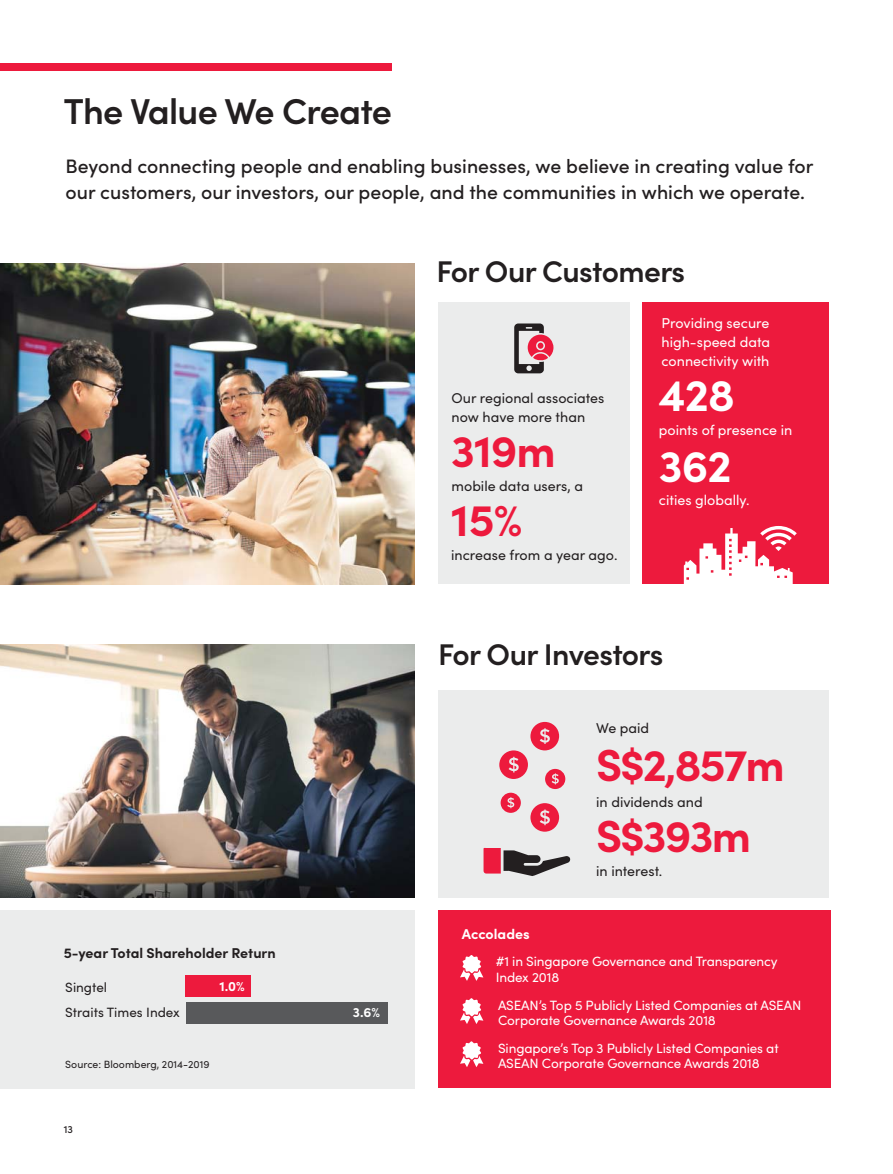
<style>
.page{position:relative;width:893px;height:1174px;background:#fff}
.page>*{position:absolute;margin:0;border:0;box-sizing:border-box;transform-origin:0 0}
.t1{font:700 45px/70.8px "Sofia Pro";color:#ed1a3d}
.t2{font:700 45px/70.8px "Sofia Pro";color:#fff}
.t3{font:600 36px "Sofia Pro";letter-spacing:-.02em;color:#231f20}
.t4{font:600 30px "Sofia Pro";letter-spacing:-.02em;color:#231f20}
.t5{font:500 19.5px/25.5px "Sofia Pro";color:#231f20}
.t6{font:14.25px/18.8px "Sofia Pro";color:#231f20}
.t7{font:14.25px/18.8px "Sofia Pro";color:#fff;text-align:justify}
.t8{font:700 14.25px "Sofia Pro";color:#231f20}
.t9{font:700 14.25px "Sofia Pro";color:#fff}
.t10{font:13.5px/15.8px "Sofia Pro";letter-spacing:-.01em;color:#fff}
.t11{font:13.5px "Sofia Pro";color:#231f20}
.t12{font:700 13.5px "Sofia Pro";color:#fff}
.t13{font:10.5px "Sofia Pro";color:#231f20}
.t14{font:500 10.5px "Sofia Pro";color:#231f20}
</style>
<div class="page">
<div style="left:0;top:910px;width:415px;height:179px;background:#ebecec"></div>
<div style="left:438px;top:303px;width:191px;height:281px;background:#ebecec"></div>
<div style="left:438px;top:690px;width:391px;height:207px;background:#ebecec"></div>
<div style="left:186px;top:975px;width:65px;height:22px;background:#ed1a3d"></div>
<div style="left:438px;top:910px;width:392px;height:178px;background:#ed1a3d"></div>
<svg style="left:460px;top:1041px;width:23px;height:26px"></svg>
<svg style="left:460px;top:998px;width:23px;height:26px"></svg>
<svg style="left:460px;top:955px;width:23px;height:26px"></svg>
<div style="left:642px;top:302px;width:187px;height:282px;background:#ed1a3d"></div>
<img style="left:0;top:264px;width:415px;height:320px">
<img style="left:0;top:645px;width:415px;height:252px">
<div style="left:186px;top:1001px;width:201px;height:22px;background:#58595b"></div>
<svg style="left:514px;top:323px;width:39px;height:50px"></svg>
<svg style="left:499px;top:722px;width:66px;height:109px"></svg>
<svg style="left:684px;top:526px;width:113px;height:58px"></svg>
<div style="left:0;top:64px;width:392px;height:7px;background:#ed1a3d"></div>
<svg style="left:483px;top:847px;width:88px;height:29px"></svg>
<h2 class="t3" style="left:64px;top:99px;width:330px">The Value We Create</h2>
<h3 class="t5" style="left:66px;top:156px;width:749px">Beyond connecting people and enabling businesses, we believe in creating value for our customers, our investors, our people, and the communities in which we operate.</h3>
<h3 class="t4" style="left:437px;top:260px;width:250px">For Our Customers</h3>
<p class="t6" style="left:452px;top:390px;width:154px">Our regional associates now have more than</p>
<h1 class="t1" style="left:451px;top:421px;width:106px">319m</h1>
<p class="t6" style="left:452px;top:478px;width:133px">mobile data users, a</p>
<h1 class="t1" style="left:451px;top:490px;width:73px">15%</h1>
<p class="t6" style="left:451px;top:547px;width:168px">increase from a year ago.</p>
<p class="t7" style="left:661px;top:316px;width:110px">Providing secure high-speed data connectivity with</p>
<h1 class="t2" style="left:659px;top:365px;width:78px">428<br>362</h1>
<p class="t7" style="left:659px;top:422px;width:135px">points of presence in</p>
<p class="t7" style="left:659px;top:492px;width:92px">cities globally.</p>
<h3 class="t4" style="left:438px;top:643px;width:227px">For Our Investors</h3>
<p class="t6" style="left:596px;top:720px;width:55px">We paid</p>
<h1 class="t1" style="left:596px;top:734px;width:190px">S$2,857m<br>S$393m</h1>
<p class="t6" style="left:596px;top:794px;width:108px">in dividends and</p>
<p class="t8" style="left:64px;top:948px;width:214px">5-year Total Shareholder Return</p>
<p class="t11" style="left:65px;top:982px;width:43px">Singtel</p>
<p class="t12" style="left:219px;top:981px;width:27px">1.0%</p>
<p class="t11" style="left:65px;top:1007px;width:116px">Straits Times Index</p>
<p class="t12" style="left:353px;top:1007px;width:29px">3.6%</p>
<p class="t13" style="left:65px;top:1061px;width:146px">Source: Bloomberg, 2014-2019</p>
<p class="t14" style="left:64px;top:1125px;width:11px">13</p>
<p class="t9" style="left:462px;top:929px;width:69px">Accolades</p>
<p class="t6" style="left:596px;top:863px;width:68px">in interest.</p>
<p class="t10" style="left:496px;top:955px;width:283px">#1 in Singapore Governance and Transparency<br>Index 2018</p>
<p class="t10" style="left:498px;top:998px;width:305px">ASEAN’s Top 5 Publicly Listed Companies at ASEAN<br>Corporate Governance Awards 2018</p>
<p class="t10" style="left:498px;top:1041px;width:282px">Singapore’s Top 3 Publicly Listed Companies at<br>ASEAN Corporate Governance Awards 2018</p>
</div>
